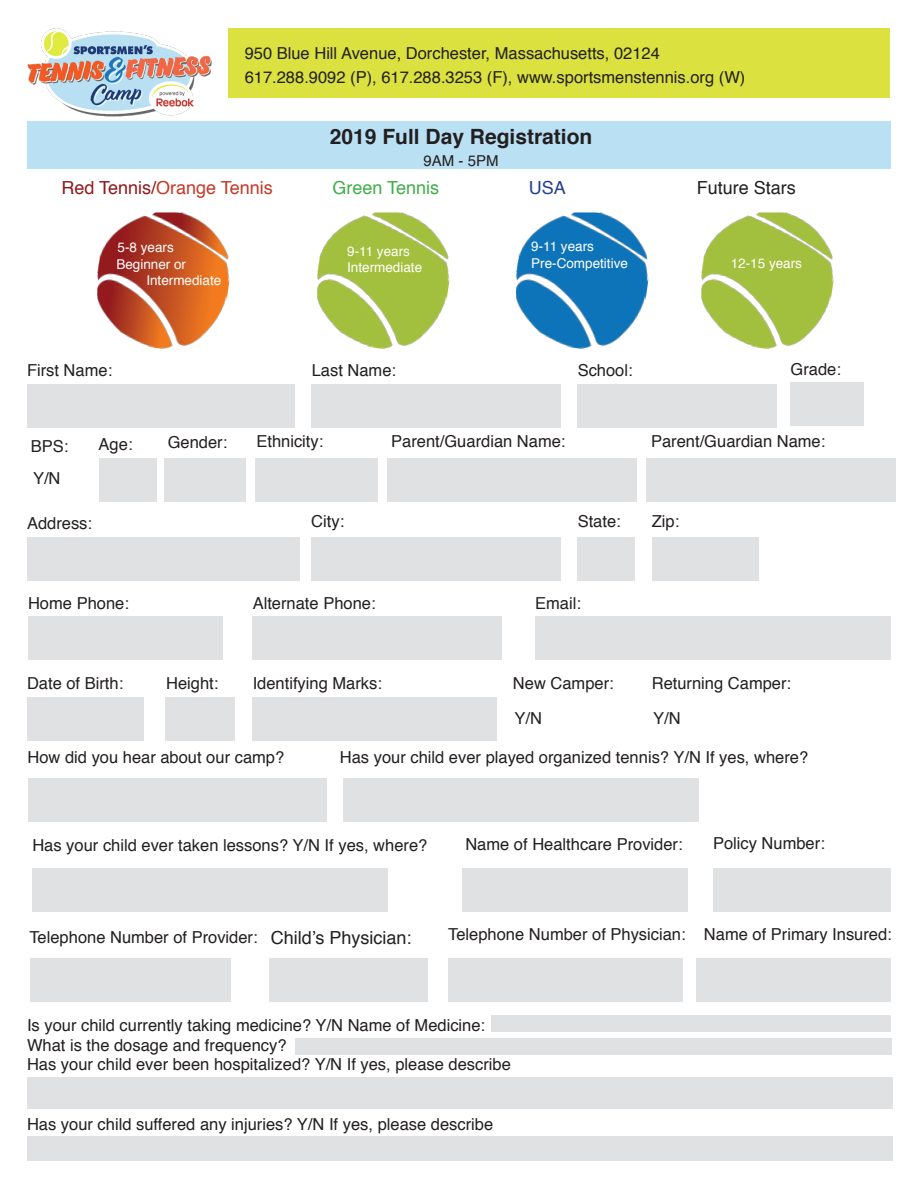
<style>
.page{position:relative;width:918px;height:1188px;background:#fff}
.page>*{position:absolute;margin:0;border:0;box-sizing:border-box;transform-origin:0 0}
.t1{font:700 21px "Helvetica";color:#231f20}
.t2{font:18px "Helvetica";color:#231f20}
.t3{font:18px "Helvetica";color:#c53928}
.t4{font:18px "Helvetica";color:#40ae49}
.t5{font:18px "Helvetica";color:#253f8e}
.t6{font:16.5px "Helvetica";color:#231f20}
.t7{font:15px "Helvetica";color:#231f20}
.t8{font:13.5px "Helvetica";color:#fff}
.s1{color:#8e191d}
</style>
<div class="page">
<img style="left:27px;top:28px;width:185px;height:89px">
<div style="left:229px;top:29px;width:661px;height:69px;background:#dbe13f"></div>
<div style="left:27px;top:122px;width:863px;height:48px;background:#b9e1f3"></div>
<div style="left:27px;top:537px;width:273px;height:44px;background:#e0e1e3"></div>
<div style="left:311px;top:537px;width:250px;height:44px;background:#e0e1e3"></div>
<div style="left:578px;top:537px;width:57px;height:44px;background:#e0e1e3"></div>
<div style="left:28px;top:617px;width:195px;height:43px;background:#e0e1e3"></div>
<div style="left:253px;top:617px;width:249px;height:43px;background:#e0e1e3"></div>
<div style="left:535px;top:617px;width:356px;height:43px;background:#e0e1e3"></div>
<div style="left:652px;top:537px;width:107px;height:44px;background:#e0e1e3"></div>
<div style="left:27px;top:698px;width:117px;height:43px;background:#e0e1e3"></div>
<div style="left:165px;top:697px;width:69px;height:43px;background:#e0e1e3"></div>
<div style="left:253px;top:697px;width:244px;height:43px;background:#e0e1e3"></div>
<div style="left:28px;top:778px;width:299px;height:44px;background:#e0e1e3"></div>
<div style="left:343px;top:778px;width:356px;height:44px;background:#e0e1e3"></div>
<div style="left:32px;top:869px;width:356px;height:43px;background:#e0e1e3"></div>
<div style="left:462px;top:869px;width:226px;height:43px;background:#e0e1e3"></div>
<div style="left:713px;top:869px;width:178px;height:43px;background:#e0e1e3"></div>
<div style="left:30px;top:958px;width:201px;height:43px;background:#e0e1e3"></div>
<div style="left:269px;top:958px;width:158px;height:43px;background:#e0e1e3"></div>
<div style="left:491px;top:1015px;width:400px;height:17px;background:#e0e1e3"></div>
<div style="left:448px;top:958px;width:235px;height:43px;background:#e0e1e3"></div>
<div style="left:697px;top:958px;width:194px;height:43px;background:#e0e1e3"></div>
<div style="left:295px;top:1038px;width:597px;height:17px;background:#e0e1e3"></div>
<div style="left:27px;top:1077px;width:865px;height:32px;background:#e0e1e3"></div>
<div style="left:27px;top:1137px;width:865px;height:24px;background:#e0e1e3"></div>
<img style="left:97px;top:212px;width:133px;height:137px">
<img style="left:317px;top:212px;width:133px;height:137px">
<img style="left:516px;top:212px;width:133px;height:137px">
<img style="left:701px;top:212px;width:133px;height:137px">
<div style="left:27px;top:384px;width:267px;height:44px;background:#e0e1e3"></div>
<div style="left:311px;top:384px;width:250px;height:44px;background:#e0e1e3"></div>
<div style="left:578px;top:384px;width:199px;height:44px;background:#e0e1e3"></div>
<div style="left:99px;top:458px;width:58px;height:44px;background:#e0e1e3"></div>
<div style="left:165px;top:458px;width:81px;height:44px;background:#e0e1e3"></div>
<div style="left:255px;top:458px;width:122px;height:44px;background:#e0e1e3"></div>
<div style="left:791px;top:383px;width:73px;height:43px;background:#e0e1e3"></div>
<div style="left:387px;top:458px;width:249px;height:44px;background:#e0e1e3"></div>
<div style="left:647px;top:458px;width:249px;height:44px;background:#e0e1e3"></div>
<p class="t6" style="left:245px;top:40px;width:417px">950 Blue Hill Avenue, Dorchester, Massachusetts, 02124</p>
<p class="t6" style="left:245px;top:65px;width:502px">617.288.9092 (P), 617.288.3253 (F), www.sportsmenstennis.org (W)</p>
<p class="t1" style="left:330px;top:120px;width:264px">2019 Full Day Registration</p>
<p class="t7" style="left:424px;top:149px;width:77px">9AM - 5PM</p>
<p class="t3" style="left:62px;top:173px;width:213px"><span class="s1">Red Tennis/</span>Orange Tennis</p>
<p class="t4" style="left:332px;top:173px;width:108px">Green Tennis</p>
<p class="t5" style="left:529px;top:173px;width:39px">USA</p>
<p class="t2" style="left:697px;top:173px;width:101px">Future Stars</p>
<p class="t8" style="left:118px;top:237px;width:58px">5-8 years</p>
<p class="t8" style="left:116px;top:254px;width:71px">Beginner or</p>
<p class="t8" style="left:146px;top:270px;width:77px">Intermediate</p>
<p class="t8" style="left:347px;top:241px;width:64px">9-11 years</p>
<p class="t8" style="left:347px;top:257px;width:77px">Intermediate</p>
<p class="t8" style="left:531px;top:236px;width:64px">9-11 years</p>
<p class="t8" style="left:531px;top:252px;width:98px">Pre-Competitive</p>
<p class="t8" style="left:731px;top:253px;width:73px">12-15 years</p>
<p class="t6" style="left:27px;top:358px;width:87px">First Name:</p>
<p class="t6" style="left:312px;top:358px;width:86px">Last Name:</p>
<p class="t6" style="left:578px;top:358px;width:57px">School:</p>
<p class="t6" style="left:791px;top:356px;width:52px">Grade:</p>
<p class="t6" style="left:31px;top:434px;width:39px">BPS:</p>
<p class="t6" style="left:33px;top:465px;width:29px">Y/N</p>
<p class="t6" style="left:99px;top:432px;width:35px">Age:</p>
<p class="t6" style="left:168px;top:430px;width:61px">Gender:</p>
<p class="t6" style="left:256px;top:428px;width:68px">Ethnicity:</p>
<p class="t6" style="left:391px;top:428px;width:176px">Parent/Guardian Name:</p>
<p class="t6" style="left:651px;top:428px;width:176px">Parent/Guardian Name:</p>
<p class="t6" style="left:27px;top:511px;width:67px">Address:</p>
<p class="t6" style="left:311px;top:509px;width:34px">City:</p>
<p class="t6" style="left:578px;top:509px;width:45px">State:</p>
<p class="t6" style="left:28px;top:590px;width:102px">Home Phone:</p>
<p class="t6" style="left:253px;top:590px;width:124px">Alternate Phone:</p>
<p class="t6" style="left:535px;top:590px;width:47px">Email:</p>
<p class="t6" style="left:652px;top:509px;width:29px">Zip:</p>
<p class="t6" style="left:652px;top:670px;width:141px">Returning Camper:</p>
<p class="t6" style="left:653px;top:705px;width:29px">Y/N</p>
<p class="t6" style="left:340px;top:745px;width:470px">Has your child ever played organized tennis? Y/N If yes, where?</p>
<p class="t6" style="left:27px;top:671px;width:98px">Date of Birth:</p>
<p class="t6" style="left:166px;top:671px;width:54px">Height:</p>
<p class="t6" style="left:253px;top:671px;width:131px">Identifying Marks:</p>
<p class="t6" style="left:513px;top:671px;width:102px">New Camper:</p>
<p class="t6" style="left:514px;top:706px;width:29px">Y/N</p>
<p class="t6" style="left:27px;top:745px;width:258px">How did you hear about our camp?</p>
<p class="t6" style="left:32px;top:832px;width:396px">Has your child ever taken lessons? Y/N If yes, where?</p>
<p class="t6" style="left:465px;top:832px;width:219px">Name of Healthcare Provider:</p>
<p class="t6" style="left:713px;top:831px;width:113px">Policy Number:</p>
<p class="t6" style="left:29px;top:924px;width:230px">Telephone Number of Provider:</p>
<p class="t2" style="left:271px;top:923px;width:142px">Child’s Physician:</p>
<p class="t6" style="left:448px;top:922px;width:239px">Telephone Number of Physician:</p>
<p class="t6" style="left:704px;top:922px;width:189px">Name of Primary Insured:</p>
<p class="t6" style="left:27px;top:1012px;width:460px">Is your child currently taking medicine? Y/N Name of Medicine:</p>
<p class="t6" style="left:27px;top:1032px;width:261px">What is the dosage and frequency?</p>
<p class="t6" style="left:27px;top:1052px;width:485px">Has your child ever been hospitalized? Y/N If yes, please describe</p>
<p class="t6" style="left:27px;top:1111px;width:468px">Has your child suffered any injuries? Y/N If yes, please describe</p>
</div>
